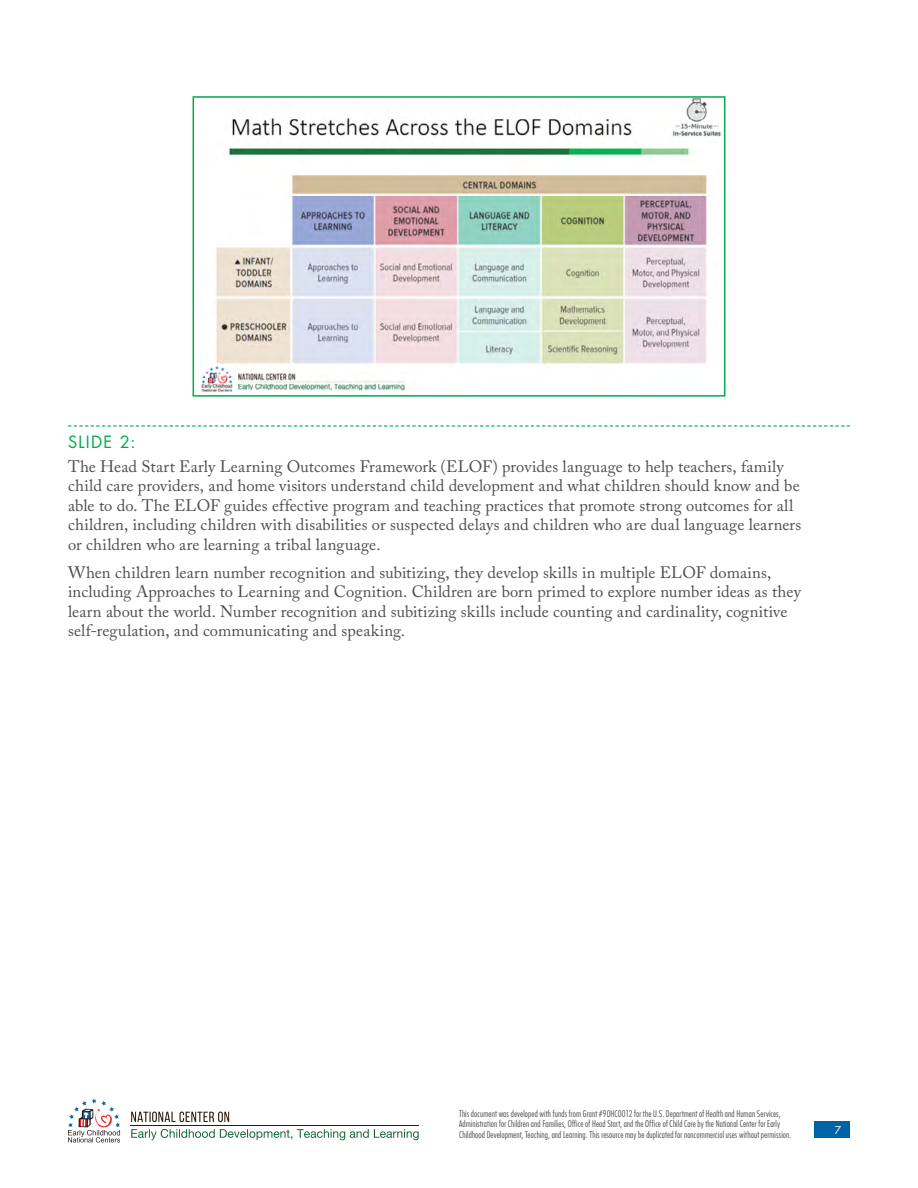
<style>
.page{position:relative;width:918px;height:1188px;background:#fff}
.page>*{position:absolute;margin:0;border:0;box-sizing:border-box;transform-origin:0 0}
.t1{font:16.5px/19.5px "Adobe Caslon Pro";letter-spacing:.01em;color:#4d4d4f}
.t2{font:16.5px "Futura Std";letter-spacing:.075em;color:#02a94f}
.t3{font:10.5px "Futura Std";color:#fff}
.t4{font:300 condensed 9px/10.5px "Futura Std";letter-spacing:.015em;color:#4d4d4f}
</style>
<div class="page">
<div style="left:814px;top:1122px;width:36px;height:16px;background:#0063a6"></div>
<svg style="left:131px;top:1129px;width:288px;height:11px"></svg>
<svg style="left:131px;top:1112px;width:98px;height:10px"></svg>
<svg style="left:68px;top:1099px;width:52px;height:44px"></svg>
<svg style="left:68px;top:425px;width:782px;height:2px"></svg>
<img style="left:200px;top:99px;width:521px;height:294px">
<div style="left:193px;top:96px;width:532px;height:301px;border:2px solid #02a94f"></div>
<h2 class="t2" style="left:68px;top:431px;width:69px">SLIDE 2:</h2>
<p class="t1" style="left:68px;top:456px;width:735px">The Head Start Early Learning Outcomes Framework (ELOF) provides language to help teachers, family child care providers, and home visitors understand child development and what children should know and be able to do. The ELOF guides effective program and teaching practices that promote strong outcomes for all children, including children with disabilities or suspected delays and children who are dual language learners or children who are learning a tribal language.</p>
<p class="t1" style="left:68px;top:562px;width:734px">When children learn number recognition and subitizing, they develop skills in multiple ELOF domains, including Approaches to Learning and Cognition. Children are born primed to explore number ideas as they learn about the world. Number recognition and subitizing skills include counting and cardinality, cognitive self-regulation, and communicating and speaking.</p>
<p class="t4" style="left:459px;top:1108px;width:334px">This document was developed with funds from Grant #90HC0012 for the U.S. Department of Health and Human Services,<br>Administration for Children and Families, Office of Head Start, and the Office of Child Care by the National Center for Early<br>Childhood Development, Teaching, and Learning. This resource may be duplicated for noncommercial uses without permission.</p>
<p class="t3" style="left:835px;top:1124px;width:8px">7</p>
</div>
